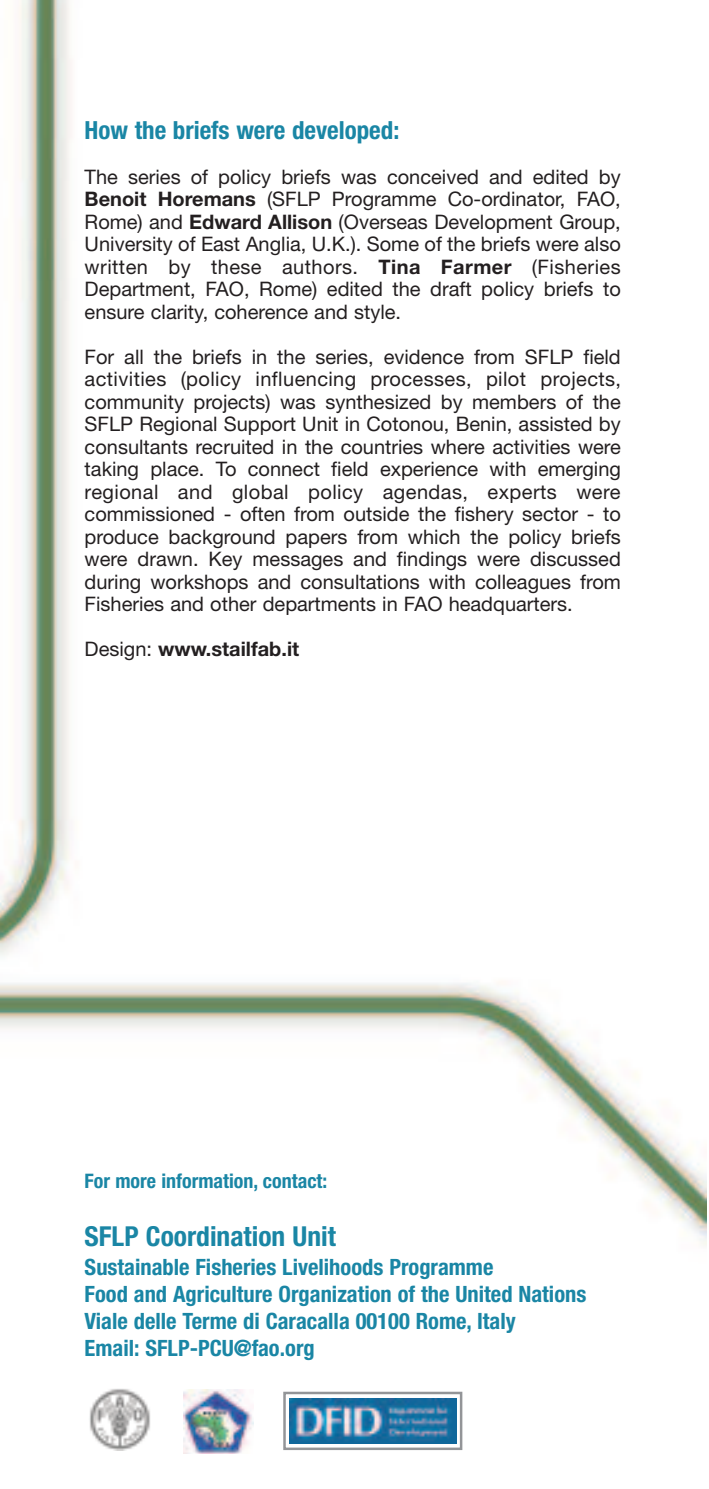
<style>
.page{position:relative;width:709px;height:1489px;background:#fff}
.page>*{position:absolute;margin:0;border:0;box-sizing:border-box;transform-origin:0 0}
.t1{font:700 condensed 27.5px "Helvetica Neue";color:#1a86a5}
.t2{font:700 condensed 25px "Helvetica Neue";color:#1a86a5}
.t3{font:700 condensed 22.5px/27px "Helvetica Neue";color:#1a86a5}
.t4{font:20px/22.5px "Helvetica Neue";color:#231f20;text-align:justify}
.t5{font:700 condensed 20px "Helvetica Neue";color:#1a86a5}
.t6{font:700 20px "Helvetica Neue";color:#231f20}
.s1{font-weight:700}
.s2{font-weight:400}
</style>
<div class="page">
<img style="left:0;top:0;width:706px;height:1454px">
<div style="left:85px;top:1381px;width:70px;height:76px;background:#fff"></div>
<img style="left:89px;top:1389px;width:61px;height:61px">
<svg style="left:286px;top:1394px;width:173px;height:52px"></svg>
<img style="left:290px;top:1398px;width:166px;height:45px">
<div style="left:283px;top:1391px;width:179px;height:58px;border:2px solid #939598"></div>
<div style="left:183px;top:1389px;width:82px;height:64px;background:#fff"></div>
<img style="left:183px;top:1389px;width:71px;height:64px">
<p class="t2" style="left:85px;top:121px;width:316px">How the briefs were developed:</p>
<p class="t4" style="left:85px;top:167px;width:538px">The series of policy briefs was conceived and edited by <span class="s1">Benoit Horemans</span> (SFLP Programme Co-ordinator, FAO, Rome) and <span class="s1">Edward Allison</span> (Overseas Development Group, University of East Anglia, U.K.). Some of the briefs were also written by these authors. <span class="s1">Tina Farmer</span> (Fisheries Department, FAO, Rome) edited the draft policy briefs to ensure clarity, coherence and style.</p>
<p class="t4" style="left:85px;top:347px;width:538px">For all the briefs in the series, evidence from SFLP field activities (policy influencing processes, pilot projects, community projects) was synthesized by members of the SFLP Regional Support Unit in Cotonou, Benin, assisted by consultants recruited in the countries where activities were taking place. To connect field experience with emerging regional and global policy agendas, experts were commissioned - often from outside the fishery sector - to produce background papers from which the policy briefs were drawn. Key messages and findings were discussed during workshops and consultations with colleagues from Fisheries and other departments in FAO headquarters.</p>
<p class="t6" style="left:85px;top:642px;width:216px"><span class="s2">Design:</span> www.stailfab.it</p>
<p class="t5" style="left:85px;top:1173px;width:244px">For more information, contact:</p>
<h1 class="t1" style="left:85px;top:1225px;width:253px">SFLP Coordination Unit</h1>
<p class="t3" style="left:85px;top:1255px;width:503px">Sustainable Fisheries Livelihoods Programme<br>Food and Agriculture Organization of the United Nations Viale delle Terme di Caracalla 00100 Rome, Italy<br>Email: SFLP-PCU@fao.org</p>
</div>
